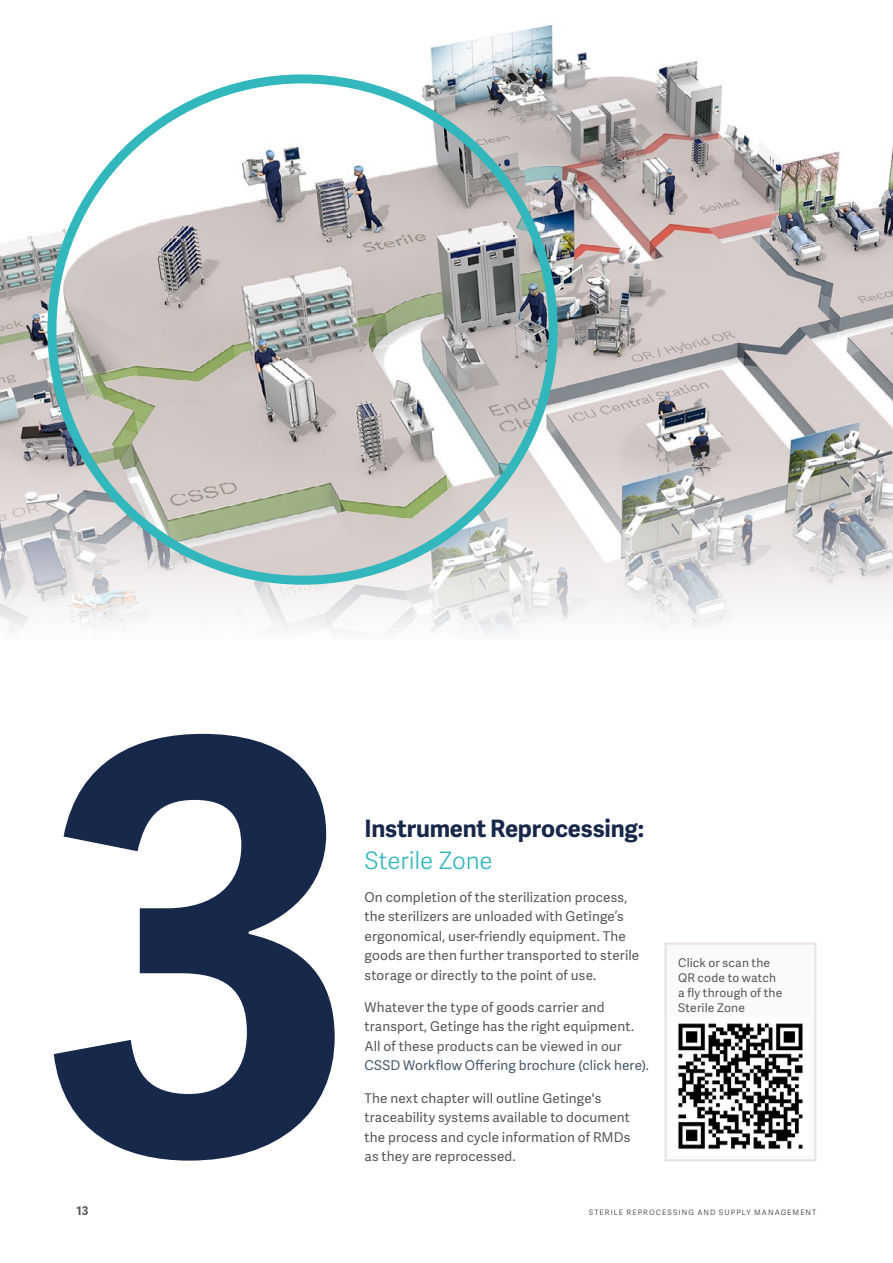
<style>
.page{position:relative;width:893px;height:1263px;background:#fff}
.page>*{position:absolute;margin:0;border:0;box-sizing:border-box;transform-origin:0 0}
.t1{font:700 569.7px "Adelle Sans";color:#18284a}
.t2{font:700 24px "Adelle Sans";letter-spacing:-.01em;color:#18284a}
.t3{font:300 24px "Adelle Sans";letter-spacing:-.005em;color:#31b7bc}
.t4{font:13.5px/19.5px "Adelle Sans";letter-spacing:.01em;color:#595857}
.t5{font:12px/15px "Adelle Sans";letter-spacing:.015em;color:#595857}
.t6{font:700 12px "Adelle Sans";color:#595857}
.t7{font:7.5px "Adelle Sans";letter-spacing:.135em;color:#595857}
.s1{color:#495a6b}
</style>
<div class="page">
<img style="left:0;top:24px;width:892px;height:610px">
<img style="left:52px;top:79px;width:501px;height:501px;border-radius:251px">
<div style="left:664px;top:942px;width:152px;height:219px;background:#fbfafa;border:2px solid #e9e4e3"></div>
<img style="left:678px;top:1023px;width:125px;height:126px">
<h1 class="t1" style="left:42px;top:533px;width:318px">3</h1>
<h2 class="t2" style="left:364px;top:811px;width:281px">Instrument Reprocessing:</h2>
<h2 class="t3" style="left:364px;top:844px;width:130px">Sterile Zone</h2>
<p class="t4" style="left:364px;top:887px;width:276px">On completion of the sterilization process, the sterilizers are unloaded with Getinge’s ergonomical, user-friendly equipment. The goods are then further transported to sterile storage or directly to the point of use.</p>
<p class="t4" style="left:364px;top:997px;width:286px">Whatever the type of goods carrier and transport, Getinge has the right equipment.<br>All of these products can be viewed in our <span class="s1">CSSD Workflow Offering brochure (click here)</span>.</p>
<p class="t4" style="left:364px;top:1087px;width:267px">The next chapter will outline Getinge's traceability systems available to document the process and cycle information of RMDs</p>
<p class="t4" style="left:364px;top:1146px;width:153px">as they are reprocessed.</p>
<p class="t5" style="left:678px;top:954px;width:106px">Click or scan the<br>QR code to watch a fly through of the<br>Sterile Zone</p>
<p class="t6" style="left:77px;top:1202px;width:13px">13</p>
<p class="t7" style="left:589px;top:1207px;width:229px">STERILE REPROCESSING AND SUPPLY MANAGEMENT</p>
</div>
